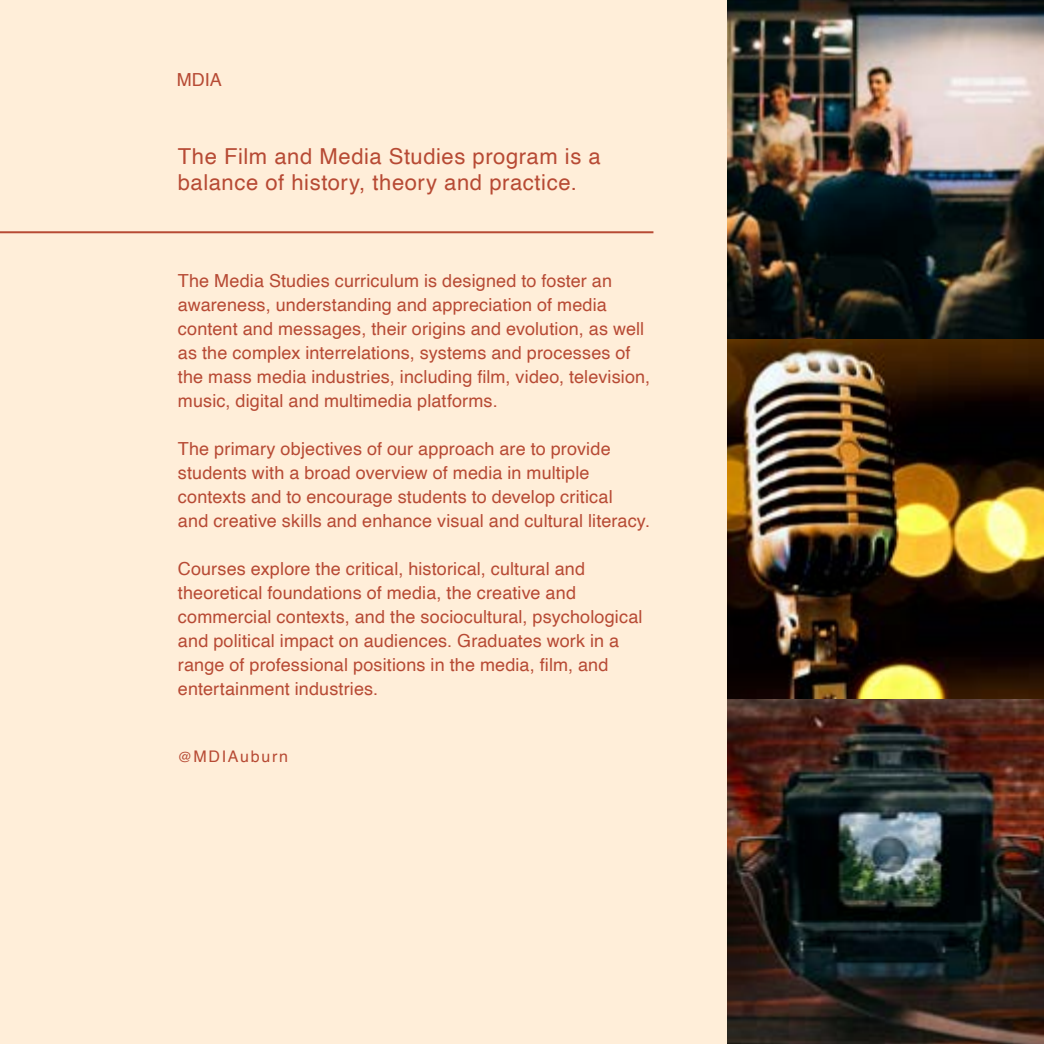
<style>
.page{position:relative;width:1044px;height:1044px;background:#fff}
.page>*{position:absolute;margin:0;border:0;box-sizing:border-box;transform-origin:0 0}
.t1{font:22px/26.4px "Helvetica";letter-spacing:.025em;color:#b74a34}
.t2{font:18px/24px "Helvetica";letter-spacing:.01em;color:#b74a34}
.t3{font:16px "Helvetica";letter-spacing:.11em;color:#b74a34}
.s1{font-size:14px}
</style>
<div class="page">
<div style="left:0;top:0;width:1043px;height:1044px;background:#ffeed9"></div>
<hr style="left:0;top:231px;width:653px;height:2px;background:#b74a34">
<img style="left:727px;top:0;width:317px;height:1044px">
<p class="t2" style="left:177px;top:68px;width:47px">MDIA</p>
<p class="t1" style="left:178px;top:144px;width:424px">The Film and Media Studies program is a balance of history, theory and practice.</p>
<p class="t2" style="left:178px;top:269px;width:474px">The Media Studies curriculum is designed to foster an awareness, understanding and appreciation of media content and messages, their origins and evolution, as well as the complex interrelations, systems and processes of the mass media industries, including film, video, television, music, digital and multimedia platforms.</p>
<p class="t2" style="left:178px;top:437px;width:474px">The primary objectives of our approach are to provide students with a broad overview of media in multiple contexts and to encourage students to develop critical<br>and creative skills and enhance visual and cultural literacy.</p>
<p class="t2" style="left:178px;top:557px;width:466px">Courses explore the critical, historical, cultural and theoretical foundations of media, the creative and commercial contexts, and the sociocultural, psychological and political impact on audiences. Graduates work in a range of professional positions in the media, film, and entertainment industries.</p>
<p class="t3" style="left:178px;top:744px;width:112px"><span class="s1">@</span>MDIAuburn</p>
</div>
